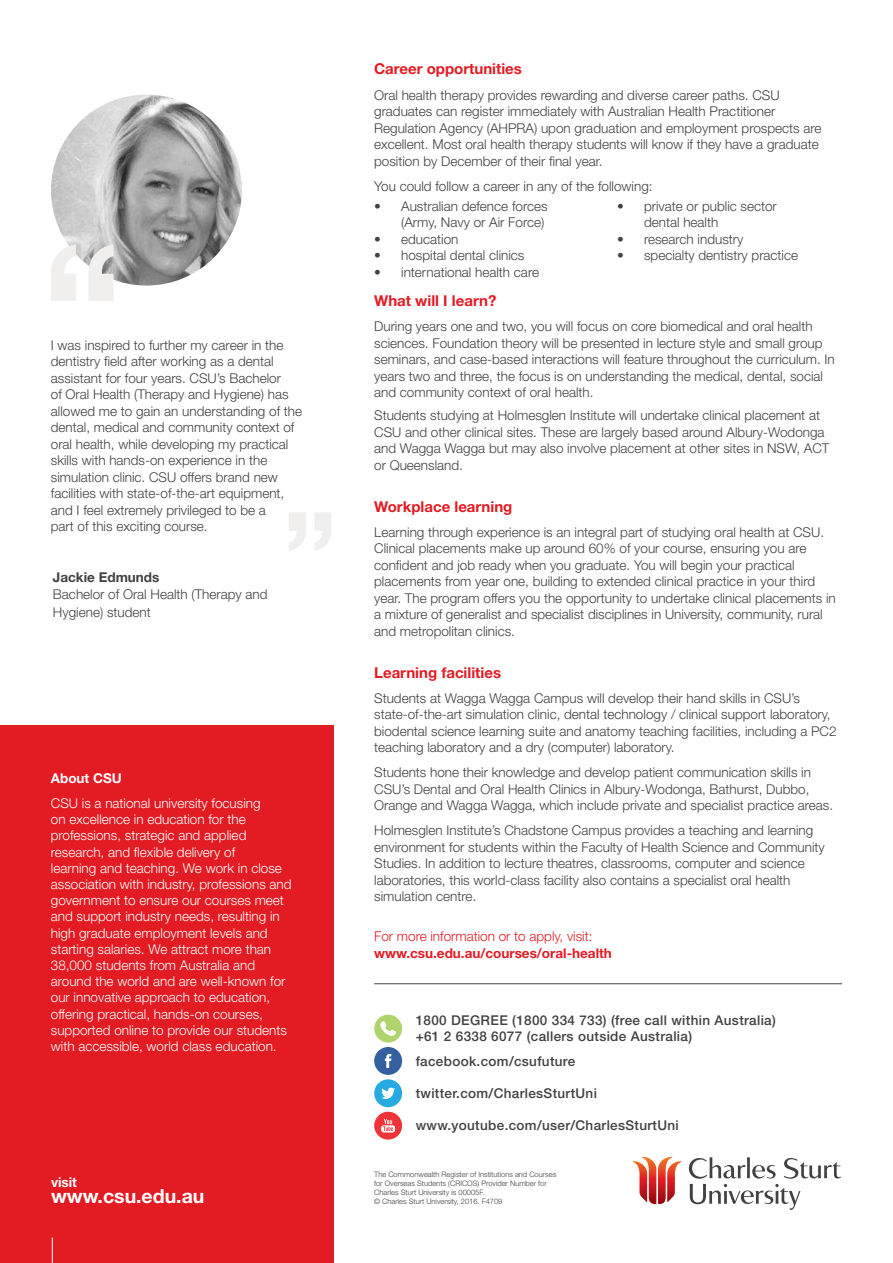
<style>
.page{position:relative;width:893px;height:1263px;background:#fff}
.page>*{position:absolute;margin:0;border:0;box-sizing:border-box;transform-origin:0 0}
.t1{font:700 19.5px "Helvetica Neue LT Std";color:#fff}
.t2{font:700 15px "Helvetica Neue LT Std";color:#e31b23}
.t3{font:300 13.5px/16.5px "Helvetica Neue LT Std";color:#414042}
.t4{font:300 13.5px/16.2px "Helvetica Neue LT Std";color:#fff}
.t5{font:500 13.5px/16px "Helvetica Neue LT Std";letter-spacing:.025em;color:#414042}
.t6{font:300 13.5px "Helvetica Neue LT Std";color:#e31b23}
.t7{font:700 13.5px "Helvetica Neue LT Std";color:#e31b23}
.t8{font:700 13.5px "Helvetica Neue LT Std";color:#fff}
.t9{font:700 13.5px "Helvetica Neue LT Std";color:#414042}
.t10{font:300 7.5px/9px "Helvetica Neue LT Std";color:#414042}
</style>
<div class="page">
<div style="left:0;top:725px;width:333px;height:538px;background:#e31b23"></div>
<img style="left:51px;top:95px;width:191px;height:191px;border-radius:95px">
<hr style="left:374px;top:983px;width:468px;height:1px;background:#414042">
<svg style="left:52px;top:1237px;width:1px;height:26px"></svg>
<svg style="left:51px;top:244px;width:63px;height:57px"></svg>
<svg style="left:289px;top:512px;width:42px;height:39px"></svg>
<svg style="left:689px;top:1157px;width:152px;height:53px"></svg>
<svg style="left:633px;top:1157px;width:49px;height:47px"></svg>
<div style="left:374px;top:1015px;width:28px;height:27px;background:#afd46c;border-radius:50%"></div>
<svg style="left:380px;top:1022px;width:16px;height:14px"></svg>
<svg style="left:374px;top:1047px;width:28px;height:92px"></svg>
<p class="t3" style="left:51px;top:336px;width:253px">I was inspired to further my career in the dentistry field after working as a dental assistant for four years. CSU’s Bachelor<br>of Oral Health (Therapy and Hygiene) has allowed me to gain an understanding of the dental, medical and community context of oral health, while developing my practical skills with hands-on experience in the simulation clinic. CSU offers brand new facilities with state-of-the-art equipment, and I feel extremely privileged to be a<br>part of this exciting course.</p>
<p class="t9" style="left:53px;top:569px;width:108px">Jackie Edmunds</p>
<p class="t3" style="left:53px;top:586px;width:216px;line-height:17.2px">Bachelor of Oral Health (Therapy and<br>Hygiene) student</p>
<p class="t8" style="left:51px;top:770px;width:73px">About CSU</p>
<p class="t4" style="left:51px;top:795px;width:242px">CSU is a national university focusing<br>on excellence in education for the professions, strategic and applied research, and flexible delivery of<br>learning and teaching. We work in close association with industry, professions and government to ensure our courses meet and support industry needs, resulting in high graduate employment levels and starting salaries. We attract more than 38,000 students from Australia and around the world and are well-known for our innovative approach to education, offering practical, hands-on courses, supported online to provide our students with accessible, world class education.</p>
<p class="t8" style="left:51px;top:1174px;width:27px">visit</p>
<h1 class="t1" style="left:51px;top:1184px;width:155px">www.csu.edu.au</h1>
<p class="t2" style="left:374px;top:60px;width:149px">Career opportunities</p>
<p class="t3" style="left:374px;top:86px;width:449px">Oral health therapy provides rewarding and diverse career paths. CSU graduates can register immediately with Australian Health Practitioner Regulation Agency (AHPRA) upon graduation and employment prospects are excellent. Most oral health therapy students will know if they have a graduate position by December of their final year.</p>
<p class="t3" style="left:374px;top:177px;width:280px">You could follow a career in any of the following:</p>
<p class="t3" style="left:374px;top:197px;width:175px;text-align:right">• Australian defence forces (Army, Navy or Air Force)</p>
<p class="t3" style="left:374px;top:230px;width:86px">• education</p>
<p class="t3" style="left:374px;top:247px;width:152px">• hospital dental clinics</p>
<p class="t3" style="left:374px;top:263px;width:166px">• international health care</p>
<p class="t3" style="left:644px;top:197px;width:134px;text-indent:-27px">• private or public sector dental health</p>
<p class="t3" style="left:617px;top:230px;width:128px">• research industry</p>
<p class="t3" style="left:617px;top:247px;width:183px">• specialty dentistry practice</p>
<p class="t2" style="left:374px;top:292px;width:124px">What will I learn?</p>
<p class="t3" style="left:374px;top:318px;width:462px">During years one and two, you will focus on core biomedical and oral health sciences. Foundation theory will be presented in lecture style and small group seminars, and case-based interactions will feature throughout the curriculum. In years two and three, the focus is on understanding the medical, dental, social and community context of oral health.</p>
<p class="t3" style="left:374px;top:407px;width:457px">Students studying at Holmesglen Institute will undertake clinical placement at CSU and other clinical sites. These are largely based around Albury-Wodonga and Wagga Wagga but may also involve placement at other sites in NSW, ACT or Queensland.</p>
<p class="t2" style="left:374px;top:497px;width:140px">Workplace learning</p>
<p class="t3" style="left:374px;top:523px;width:463px">Learning through experience is an integral part of studying oral health at CSU.<br>Clinical placements make up around 60% of your course, ensuring you are confident and job ready when you graduate. You will begin your practical placements from year one, building to extended clinical practice in your third year. The program offers you the opportunity to undertake clinical placements in a mixture of generalist and specialist disciplines in University, community, rural and metropolitan clinics.</p>
<p class="t2" style="left:374px;top:663px;width:128px">Learning facilities</p>
<p class="t3" style="left:374px;top:689px;width:464px">Students at Wagga Wagga Campus will develop their hand skills in CSU’s state-of-the-art simulation clinic, dental technology / clinical support laboratory, biodental science learning suite and anatomy teaching facilities, including a PC2 teaching laboratory and a dry (computer) laboratory.</p>
<p class="t3" style="left:374px;top:764px;width:460px">Students hone their knowledge and develop patient communication skills in<br>CSU’s Dental and Oral Health Clinics in Albury-Wodonga, Bathurst, Dubbo,<br>Orange and Wagga Wagga, which include private and specialist practice areas.</p>
<p class="t3" style="left:374px;top:822px;width:452px">Holmesglen Institute’s Chadstone Campus provides a teaching and learning environment for students within the Faculty of Health Science and Community Studies. In addition to lecture theatres, classrooms, computer and science laboratories, this world-class facility also contains a specialist oral health simulation centre.</p>
<p class="t6" style="left:374px;top:928px;width:220px">For more information or to apply, visit:</p>
<p class="t7" style="left:374px;top:945px;width:239px">www.csu.edu.au/courses/oral-health</p>
<p class="t5" style="left:416px;top:1012px;width:362px">1800 DEGREE (1800 334 733) (free call within Australia) +61 2 6338 6077 (callers outside Australia)</p>
<p class="t5" style="left:416px;top:1053px;width:161px">facebook.com/csufuture</p>
<p class="t5" style="left:416px;top:1085px;width:183px">twitter.com/CharlesSturtUni</p>
<p class="t5" style="left:416px;top:1117px;width:265px">www.youtube.com/user/CharlesSturtUni</p>
<p class="t10" style="left:374px;top:1169px;width:184px">The Commonwealth Register of Institutions and Courses for Overseas Students (CRICOS) Provider Number for Charles Sturt University is 00005F.<br>© Charles Sturt University, 2016. F4709</p>
</div>
